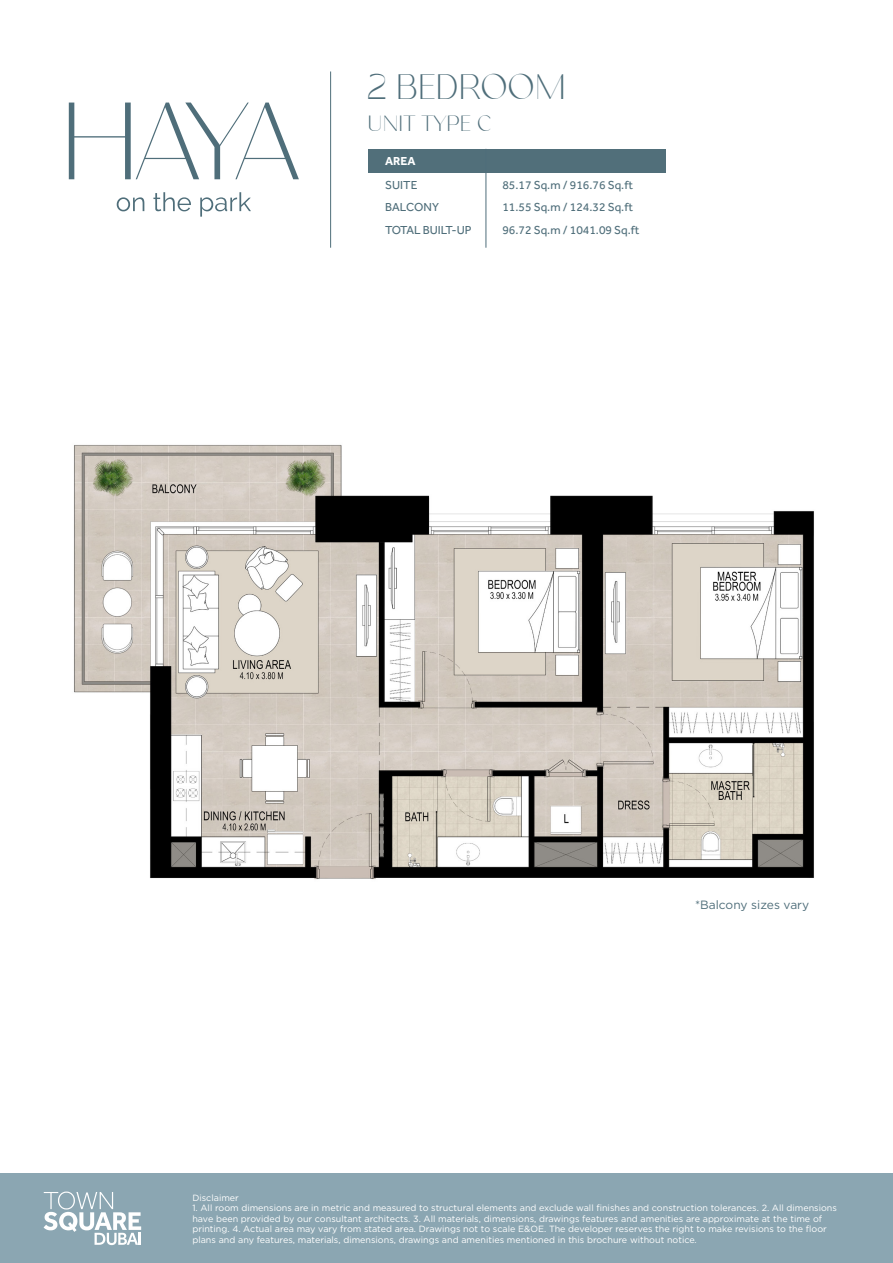
<style>
.page{position:relative;width:893px;height:1263px;background:#fff}
.page>*{position:absolute;margin:0;border:0;box-sizing:border-box;transform-origin:0 0}
.t1{font:36px "Glowstore";color:#4f6e7a}
.t2{font:22.5px "Glowstore";color:#4f6e7a}
.table-variables{font:12px "Effra";color:#4f6e7a}
.t3{font:12px "Gotham";color:#4f6e7a}
.table-variables-2{font:700 12px "Effra";color:#fff}
.t4{font:9px/10.5px "Gotham";color:#fff}
</style>
<div class="page">
<div style="left:0;top:1174px;width:893px;height:89px;background:#8ba6b2"></div>
<svg style="left:44px;top:1191px;width:97px;height:54px"></svg>
<img style="left:74px;top:445px;width:740px;height:434px">
<div style="left:368px;top:149px;width:297px;height:23px;background:#516f7a"></div>
<hr style="left:486px;top:149px;width:1px;height:99px;background:#4f6e7a">
<hr style="left:330px;top:71px;width:1px;height:177px;background:#4f6e7a">
<svg style="left:69px;top:103px;width:230px;height:76px"></svg>
<svg style="left:117px;top:197px;width:27px;height:14px"></svg>
<svg style="left:153px;top:192px;width:38px;height:19px"></svg>
<svg style="left:200px;top:192px;width:51px;height:25px"></svg>
<p class="t1" style="left:368px;top:66px;width:200px">2 BEDROOM</p>
<p class="t2" style="left:368px;top:111px;width:125px">UNIT TYPE C</p>
<p class="table-variables-2" style="left:385px;top:153px;width:32px">AREA</p>
<p class="table-variables" style="left:385px;top:178px;width:34px">SUITE</p>
<p class="table-variables" style="left:385px;top:200px;width:55px">BALCONY</p>
<p class="table-variables" style="left:385px;top:223px;width:88px">TOTAL BUILT-UP</p>
<p class="table-variables" style="left:502px;top:178px;width:132px">85.17 Sq.m / 916.76 Sq.ft</p>
<p class="table-variables" style="left:502px;top:200px;width:132px">11.55 Sq.m / 124.32 Sq.ft</p>
<p class="table-variables" style="left:502px;top:223px;width:139px">96.72 Sq.m / 1041.09 Sq.ft</p>
<p class="t3" style="left:695px;top:897px;width:116px">*Balcony sizes vary</p>
<p class="t4" style="left:192px;top:1192px;width:48px">Disclaimer</p>
<p class="t4" style="left:192px;top:1203px;width:646px">1. All room dimensions are in metric and measured to structural elements and exclude wall finishes and construction tolerances. 2. All dimensions have been provided by our consultant architects. 3. All materials, dimensions, drawings features and amenities are approximate at the time of printing. 4. Actual area may vary from stated area. Drawings not to scale E&amp;OE. The developer reserves the right to make revisions to the floor plans and any features, materials, dimensions, drawings and amenities mentioned in this brochure without notice.</p>
</div>
